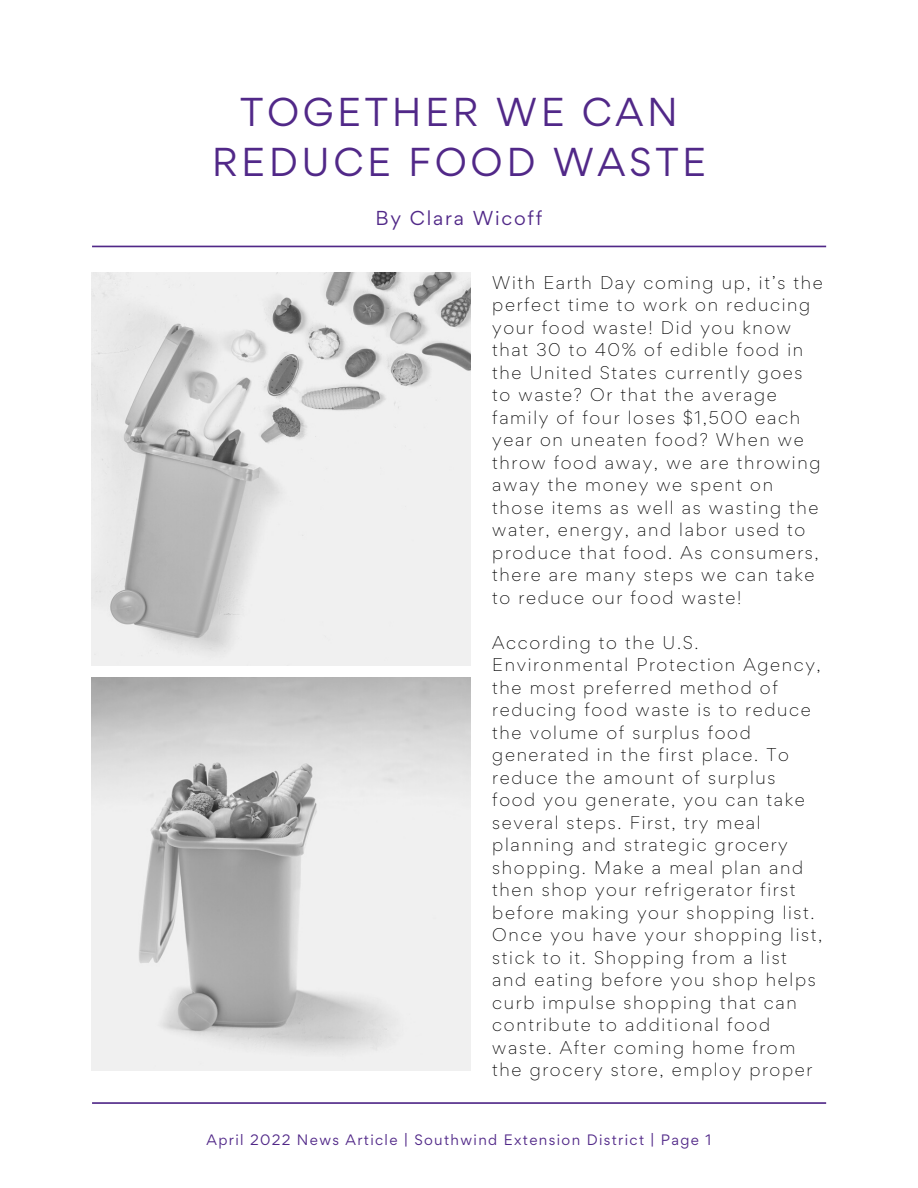
<style>
.page{position:relative;width:918px;height:1188px;background:#fff}
.page>*{position:absolute;margin:0;border:0;box-sizing:border-box;transform-origin:0 0}
.t1{font:36px "Gordita";letter-spacing:.1em;color:#512888}
.t2{font:18px "Gordita";letter-spacing:.1em;color:#512888}
.t3{font:300 16.5px/22.5px "Gordita";letter-spacing:.1em;color:#000}
.t4{font:13.5px "Gordita";letter-spacing:.1em;color:#512888}
</style>
<div class="page">
<img style="left:92px;top:272px;width:379px;height:394px">
<img style="left:92px;top:677px;width:379px;height:394px">
<svg style="left:92px;top:246px;width:734px;height:1px"></svg>
<svg style="left:92px;top:1102px;width:734px;height:2px"></svg>
<p class="t1" style="left:240px;top:88px;width:439px">TOGETHER WE CAN</p>
<p class="t1" style="left:212px;top:138px;width:496px">REDUCE FOOD WASTE</p>
<p class="t2" style="left:376px;top:206px;width:168px">By Clara Wicoff</p>
<p class="t3" style="left:492px;top:271px;width:332px">With Earth Day coming up, it’s the perfect time to work on reducing your food waste! Did you know that 30 to 40% of edible food in the United States currently goes to waste? Or that the average family of four loses $1,500 each year on uneaten food? When we throw food away, we are throwing away the money we spent on those items as well as wasting the water, energy, and labor used to produce that food. As consumers, there are many steps we can take to reduce our food waste!</p>
<p class="t3" style="left:492px;top:631px;width:332px">According to the U.S.<br>Environmental Protection Agency, the most preferred method of reducing food waste is to reduce the volume of surplus food generated in the first place. To reduce the amount of surplus food you generate, you can take several steps. First, try meal planning and strategic grocery shopping. Make a meal plan and then shop your refrigerator first before making your shopping list.<br>Once you have your shopping list, stick to it. Shopping from a list and eating before you shop helps curb impulse shopping that can contribute to additional food waste. After coming home from the grocery store, employ proper</p>
<p class="t4" style="left:207px;top:1131px;width:506px">April 2022 News Article | Southwind Extension District | Page 1</p>
</div>
